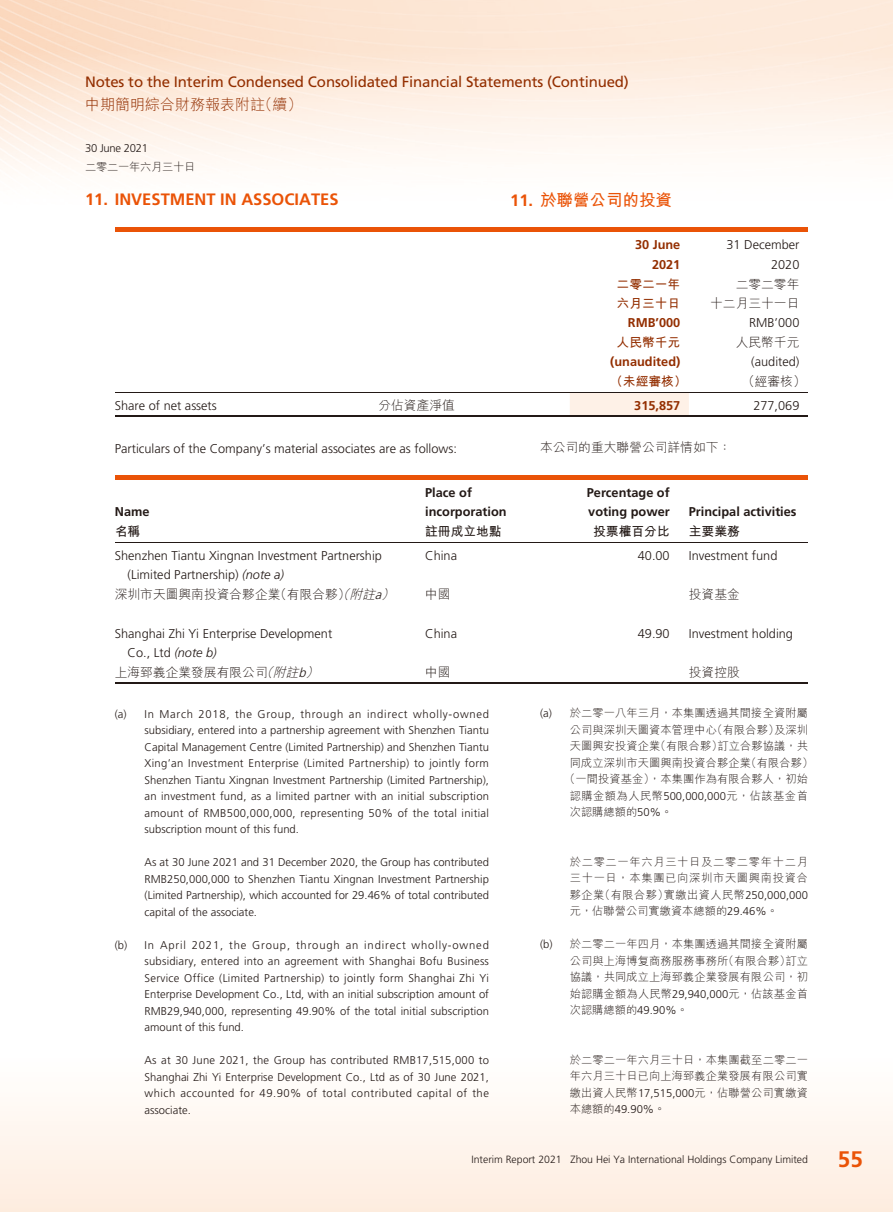
<style>
.page{position:relative;width:893px;height:1212px;background:#fff}
.page>*{position:absolute;margin:0;border:0;box-sizing:border-box;transform-origin:0 0}
.t1{font:700 22.5px "Frutiger LT Std";color:#ea5307}
.t2{font:700 16.5px "Frutiger LT Std";color:#ea5307}
.t3{font:16.5px "M Hei HK Bold E Ten B5 H";color:#ea5307}
.t4{font:15px "Frutiger LT Std";letter-spacing:-.01em;color:#932e00}
.t5{font:15px "M Hei HK Light E Ten B5 H";color:#932e00}
.t6{font:300 12.75px/19.5px "Frutiger LT Std";color:#231916}
.t7{font:12.75px/19.5px "M Hei HK Light E Ten B5 H";color:#231916;text-align:right}
.t8{font:700 12.75px/19.5px "Frutiger LT Std";color:#231916}
.t9{font:700 12.75px/19.5px "Frutiger LT Std";color:#932e00;text-align:right}
.t10{font:12.75px/19.5px "M Hei HK Bold E Ten B5 H";color:#932e00}
.t11{font:12.75px "M Hei HK Bold E Ten B5 H";color:#231916}
.t12{font:300 11.25px/16.5px "Frutiger LT Std";color:#231916;text-align:justify}
.t13{font:11.25px/16.5px "M Hei HK Light E Ten B5 H";letter-spacing:.01em;color:#231916;text-align:justify}
.t14{font:11.25px "M Hei HK Light E Ten B5 H";letter-spacing:.04em;color:#231916}
.t15{font:300 11.25px "Frutiger LT Std";letter-spacing:-.02em;color:#231916}
.t16{font:11.25px "M Hei HK Light E Ten B5 H";letter-spacing:-.02em;color:#231916}
.t17{font:300 10.5px "Frutiger LT Std";color:#231916}
.s1{font-family:"Frutiger LT Std";font-weight:700}
.s2{font-style:italic}
.s3{font-family:"Frutiger LT Std";font-weight:300;font-style:italic}
.s4{font-family:"Frutiger LT Std";font-weight:300}
.s5{font-family:"M Hei HK Light E Ten B5 H";font-weight:400}
</style>
<div class="page">
<div style="left:0;top:1051px;width:893px;height:161px;background:linear-gradient(to bottom,#fff,#fdecdf)"></div>
<div style="left:570px;top:393px;width:119px;height:22px;background:#fef1e7"></div>
<div style="left:115px;top:227px;width:263px;height:5px;background:#ea5307"></div>
<div style="left:378px;top:227px;width:192px;height:5px;background:#ea5307"></div>
<div style="left:570px;top:227px;width:119px;height:5px;background:#ea5307"></div>
<div style="left:689px;top:227px;width:119px;height:5px;background:#ea5307"></div>
<hr style="left:115px;top:392px;width:263px;height:1px;background:#231916">
<hr style="left:378px;top:392px;width:192px;height:1px;background:#231916">
<hr style="left:570px;top:392px;width:119px;height:1px;background:#231916">
<hr style="left:689px;top:392px;width:119px;height:1px;background:#231916">
<hr style="left:115px;top:415px;width:263px;height:1px;background:#231916">
<hr style="left:378px;top:415px;width:192px;height:1px;background:#231916">
<hr style="left:570px;top:415px;width:119px;height:1px;background:#231916">
<hr style="left:689px;top:415px;width:119px;height:1px;background:#231916">
<hr style="left:115px;top:475px;width:310px;height:4px;background:#ea5307">
<hr style="left:425px;top:475px;width:128px;height:4px;background:#ea5307">
<hr style="left:553px;top:475px;width:127px;height:4px;background:#ea5307">
<hr style="left:680px;top:475px;width:128px;height:4px;background:#ea5307">
<hr style="left:115px;top:542px;width:310px;height:1px;background:#231916">
<hr style="left:425px;top:542px;width:128px;height:1px;background:#231916">
<hr style="left:553px;top:542px;width:127px;height:1px;background:#231916">
<hr style="left:680px;top:542px;width:128px;height:1px;background:#231916">
<hr style="left:115px;top:682px;width:310px;height:1px;background:#231916">
<hr style="left:425px;top:682px;width:128px;height:1px;background:#231916">
<hr style="left:553px;top:682px;width:127px;height:1px;background:#231916">
<hr style="left:680px;top:682px;width:128px;height:1px;background:#231916">
<h3 class="t4" style="left:85px;top:74px;width:545px">Notes to the Interim Condensed Consolidated Financial Statements (Continued)</h3>
<h3 class="t5" style="left:85px;top:99px;width:219px">中期簡明綜合財務報表附註（續）</h3>
<p class="t15" style="left:85px;top:143px;width:65px">30 June 2021</p>
<p class="t16" style="left:85px;top:162px;width:112px">二零二一年六月三十日</p>
<h2 class="t2" style="left:85px;top:191px;width:255px">11. INVESTMENT IN ASSOCIATES</h2>
<h2 class="t3" style="left:510px;top:194px;width:163px"><span class="s1">11.</span> 於聯營公司的投資</h2>
<p class="t9" style="left:635px;top:236px;width:47px">30 June<br>2021</p>
<p class="t6" style="left:726px;top:236px;width:74px;text-align:right">31 December<br>2020</p>
<p class="t10" style="left:617px;top:276px;width:65px">二零二一年六月三十日</p>
<p class="t7" style="left:710px;top:276px;width:91px">二零二零年<br>十二月三十一日</p>
<p class="t9" style="left:628px;top:314px;width:54px">RMB’000</p>
<p class="t6" style="left:749px;top:314px;width:52px">RMB’000</p>
<p class="t10" style="left:617px;top:334px;width:65px">人民幣千元</p>
<p class="t7" style="left:736px;top:334px;width:65px">人民幣千元</p>
<p class="t9" style="left:610px;top:353px;width:72px">(unaudited)</p>
<p class="t6" style="left:751px;top:353px;width:50px">(audited)</p>
<p class="t10" style="left:610px;top:373px;width:78px">（未經審核）</p>
<p class="t7" style="left:742px;top:373px;width:65px">（經審核）</p>
<p class="t6" style="left:115px;top:396px;width:104px">Share of net assets</p>
<p class="t7" style="left:378px;top:397px;width:78px">分佔資產淨值</p>
<p class="t9" style="left:634px;top:396px;width:48px">315,857</p>
<p class="t6" style="left:753px;top:396px;width:48px">277,069</p>
<p class="t6" style="left:115px;top:440px;width:344px">Particulars of the Company’s material associates are as follows:</p>
<p class="t7" style="left:540px;top:439px;width:193px">本公司的重大聯營公司詳情如下：</p>
<p class="t8" style="left:115px;top:503px;width:36px">Name</p>
<p class="t8" style="left:425px;top:483px;width:83px">Place of incorporation</p>
<p class="t8" style="left:587px;top:483px;width:84px">Percentage of voting power</p>
<p class="t8" style="left:689px;top:503px;width:109px">Principal activities</p>
<p class="t11" style="left:115px;top:527px;width:27px">名稱</p>
<p class="t11" style="left:425px;top:527px;width:78px">註冊成立地點</p>
<p class="t11" style="left:593px;top:527px;width:78px">投票權百分比</p>
<p class="t11" style="left:689px;top:527px;width:52px">主要業務</p>
<p class="t6" style="left:128px;top:546px;width:256px;text-indent:-13px">Shenzhen Tiantu Xingnan Investment Partnership (Limited Partnership) <span class="s2">(note a)</span></p>
<p class="t6" style="left:425px;top:546px;width:33px">China</p>
<p class="t6" style="left:638px;top:546px;width:33px">40.00</p>
<p class="t6" style="left:689px;top:546px;width:90px">Investment fund</p>
<p class="t7" style="left:115px;top:586px;width:284px">深圳市天圖興南投資合夥企業（有限合夥）<span class="s2">（附註</span><span class="s3">a</span><span class="s2">）</span></p>
<p class="t7" style="left:425px;top:586px;width:27px">中國</p>
<p class="t7" style="left:689px;top:586px;width:52px">投資基金</p>
<p class="t6" style="left:128px;top:624px;width:206px;text-indent:-13px">Shanghai Zhi Yi Enterprise Development<br>Co., Ltd <span class="s2">(note b)</span></p>
<p class="t6" style="left:425px;top:624px;width:33px">China</p>
<p class="t6" style="left:638px;top:624px;width:33px">49.90</p>
<p class="t6" style="left:689px;top:624px;width:106px">Investment holding</p>
<p class="t7" style="left:115px;top:664px;width:208px">上海郅義企業發展有限公司<span class="s2">（附註</span><span class="s3">b</span><span class="s2">）</span></p>
<p class="t7" style="left:425px;top:664px;width:27px">中國</p>
<p class="t7" style="left:689px;top:664px;width:52px">投資控股</p>
<p class="t12" style="left:145px;top:706px;width:346px;text-indent:-30px">(a) In March 2018, the Group, through an indirect wholly-owned subsidiary, entered into a partnership agreement with Shenzhen Tiantu Capital Management Centre (Limited Partnership) and Shenzhen Tiantu Xing’an Investment Enterprise (Limited Partnership) to jointly form Shenzhen Tiantu Xingnan Investment Partnership (Limited Partnership), an investment fund, as a limited partner with an initial subscription amount of RMB500,000,000, representing 50% of the total initial subscription mount of this fund.</p>
<p class="t12" style="left:145px;top:854px;width:346px">As at 30 June 2021 and 31 December 2020, the Group has contributed RMB250,000,000 to Shenzhen Tiantu Xingnan Investment Partnership (Limited Partnership), which accounted for 29.46% of total contributed capital of the associate.</p>
<p class="t12" style="left:145px;top:937px;width:346px;text-indent:-30px">(b) In April 2021, the Group, through an indirect wholly-owned subsidiary, entered into an agreement with Shanghai Bofu Business Service Office (Limited Partnership) to jointly form Shanghai Zhi Yi Enterprise Development Co., Ltd, with an initial subscription amount of RMB29,940,000, representing 49.90% of the total initial subscription amount of this fund.</p>
<p class="t12" style="left:145px;top:1052px;width:346px">As at 30 June 2021, the Group has contributed RMB17,515,000 to Shanghai Zhi Yi Enterprise Development Co., Ltd as of 30 June 2021, which accounted for 49.90% of total contributed capital of the associate.</p>
<p class="t13" style="left:540px;top:706px;width:269px"><span class="s4">(a)</span> 於二零一八年三月，本集團透過其間接全資附屬</p>
<p class="t13" style="left:570px;top:722px;width:240px">公司與深圳天圖資本管理中心（有限合夥）及深圳</p>
<p class="t13" style="left:570px;top:739px;width:240px">天圖興安投資企業（有限合夥）訂立合夥協議，共</p>
<p class="t13" style="left:570px;top:755px;width:245px">同成立深圳市天圖興南投資合夥企業（有限合夥）</p>
<p class="t13" style="left:564px;top:772px;width:245px">（一間投資基金），本集團作為有限合夥人，初始</p>
<p class="t14" style="left:570px;top:791px;width:240px">認購金額為人民幣<span class="s4">500,000,000</span>元，佔該基金首</p>
<p class="t13" style="left:570px;top:805px;width:104px">次認購總額的<span class="s4">50%</span>。</p>
<p class="t13" style="left:570px;top:854px;width:240px">於二零二一年六月三十日及二零二零年十二月三十一日，本集團已向深圳市天圖興南投資合夥企業（有限合夥）實繳出資人民幣<span class="s4">250,000,000</span>元，佔聯營公司實繳資本總額的<span class="s4">29.46%</span>。</p>
<p class="t13" style="left:570px;top:937px;width:240px;text-indent:-30px"><span class="s4">(b)</span> 於二零二一年四月，本集團透過其間接全資附屬公司與上海博复商務服務事務所（有限合夥）訂立協議，共同成立上海郅義企業發展有限公司，初始認購金額為人民幣<span class="s4">29,940,000</span>元，佔該基金首次認購總額的<span class="s4">49.90%</span>。</p>
<p class="t13" style="left:570px;top:1052px;width:240px">於二零二一年六月三十日，本集團截至二零二一年六月三十日已向上海郅義企業發展有限公司實繳出資人民幣<span class="s4">17,515,000</span>元，佔聯營公司實繳資</p>
<p class="t12" style="left:570px;top:1101px;width:97px"><span class="s5">本總額的</span>49.90%<span class="s5">。</span></p>
<p class="t17" style="left:471px;top:1154px;width:338px">Interim Report 2021 Zhou Hei Ya International Holdings Company Limited</p>
<h1 class="t1" style="left:838px;top:1148px;width:27px">55</h1>
</div>
